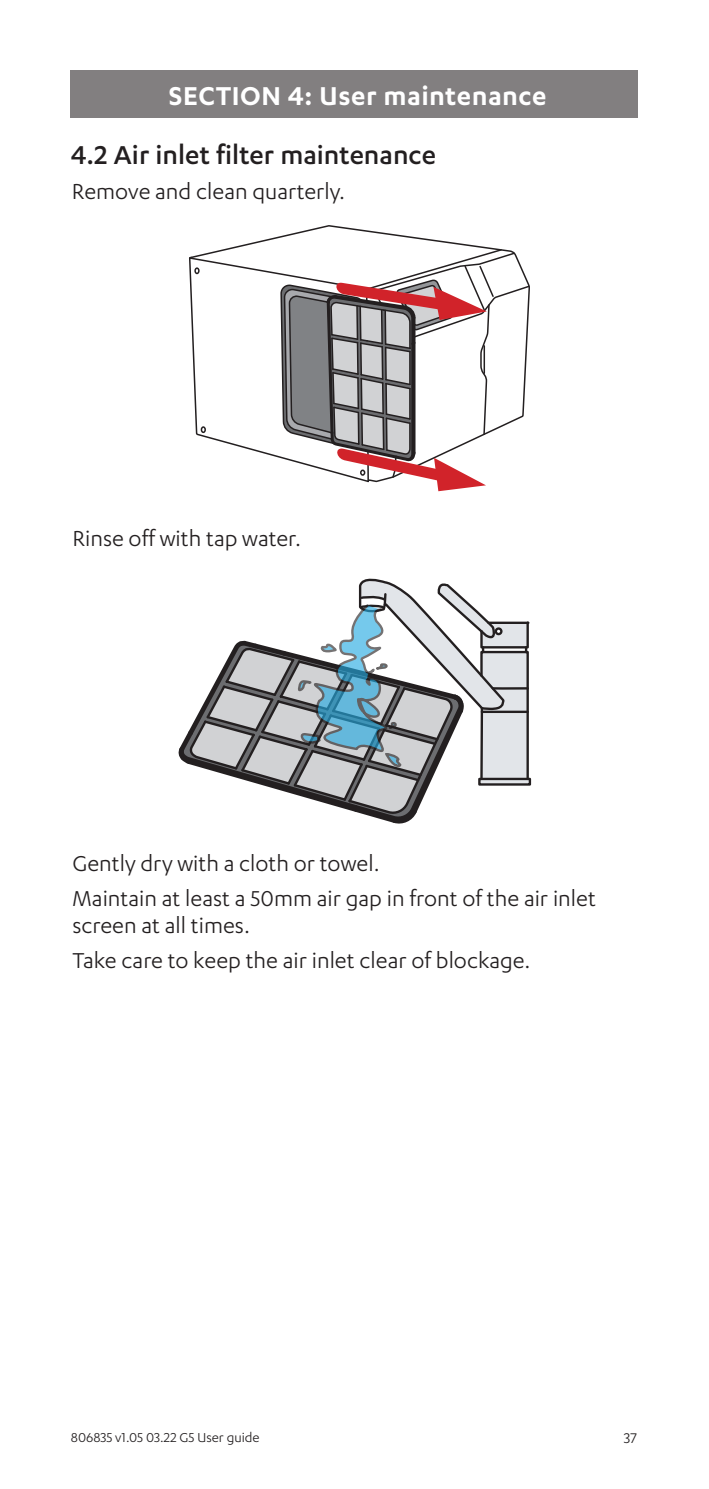
<style>
.page{position:relative;width:709px;height:1489px;background:#fff}
.page>*{position:absolute;margin:0;border:0;box-sizing:border-box;transform-origin:0 0}
.subhead2{font:500 30px "Karbon";color:#231f20}
._12pt_white_centred{font:600 30px "Karbon";letter-spacing:.015em;color:#fff}
._10pt_body{font:25px/27.5px "Karbon";color:#231f20}
.t1{font:16.25px "Karbon";color:#231f20}
.t2{font:15px "Karbon";color:#231f20}
</style>
<div class="page">
<div style="left:71px;top:71px;width:567px;height:47px;background:#827f80"></div>
<svg style="left:189px;top:225px;width:341px;height:267px"></svg>
<svg style="left:178px;top:578px;width:354px;height:246px"></svg>
<p class="_12pt_white_centred" style="left:169px;top:79px;width:379px">SECTION 4: User maintenance</p>
<p class="subhead2" style="left:71px;top:138px;width:366px">4.2 Air inlet filter maintenance</p>
<p class="_10pt_body" style="left:72px;top:177px;width:275px">Remove and clean quarterly.</p>
<p class="_10pt_body" style="left:72px;top:524px;width:230px">Rinse off with tap water.</p>
<p class="_10pt_body" style="left:72px;top:848px;width:309px">Gently dry with a cloth or towel.</p>
<p class="_10pt_body" style="left:72px;top:883px;width:525px">Maintain at least a 50mm air gap in front of the air inlet screen at all times.</p>
<p class="_10pt_body" style="left:72px;top:945px;width:459px">Take care to keep the air inlet clear of blockage.</p>
<p class="t2" style="left:71px;top:1429px;width:190px">806835 v1.05 03.22 G5 User guide</p>
<p class="t1" style="left:623px;top:1429px;width:15px">37</p>
</div>
